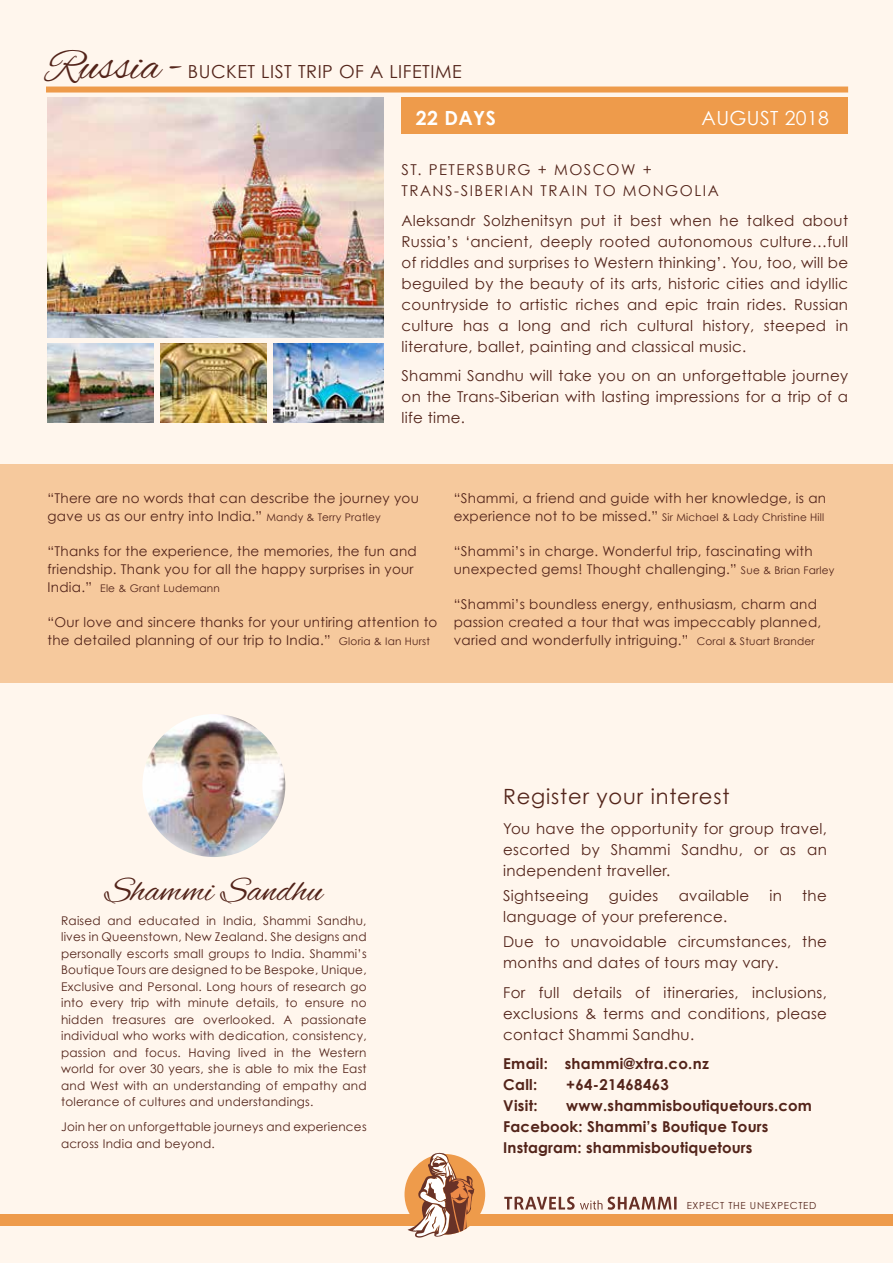
<style>
.page{position:relative;width:893px;height:1263px;background:#fff6ed}
.page>*{position:absolute;margin:0;border:0;box-sizing:border-box;transform-origin:0 0}
.t1{font:45px "Alex Brush";color:#53241a}
.t2{font:36px "Alex Brush";color:#53241a}
.t3{font:21px "Century Gothic";letter-spacing:.04em;color:#53241a}
.t4{font:19.5px "Century Gothic";letter-spacing:.02em;color:#fff}
.t5{font:700 19.5px "Century Gothic";letter-spacing:.02em;color:#fff}
.t6{font:18px "Century Gothic";letter-spacing:.03em;color:#53241a}
.t7{font:15px/21px "Century Gothic";letter-spacing:.02em;color:#53241a;text-align:justify}
.t8{font:700 15px/21px "Century Gothic";letter-spacing:.01em;color:#53241a}
.t9{font:15px/21px "Century Gothic";letter-spacing:.1em;color:#53241a}
.t10{font:13.5px/18px "Century Gothic";letter-spacing:.02em;color:#53241a}
.t11{font:12px/16.5px "Century Gothic";letter-spacing:.02em;color:#53241a;text-align:justify}
.t12{font:10.5px "Century Gothic";letter-spacing:.02em;color:#53241a}
.t13{font:9.75px "Century Gothic";letter-spacing:.07em;color:#53241a}
.s1{font-size:10.5px}
.s2{font-size:13.5px}
</style>
<div class="page">
<img style="left:161px;top:343px;width:106px;height:80px">
<div style="left:0;top:1214px;width:893px;height:11px;background:#ee9b4b"></div>
<div style="left:0;top:464px;width:893px;height:218px;background:#f6c99d"></div>
<div style="left:401px;top:98px;width:446px;height:36px;background:#ee9b4b"></div>
<div style="left:46px;top:87px;width:802px;height:6px;background:#ee9b4b"></div>
<img style="left:48px;top:98px;width:336px;height:239px">
<img style="left:274px;top:343px;width:110px;height:80px">
<img style="left:48px;top:343px;width:106px;height:80px">
<svg style="left:504px;top:1196px;width:173px;height:14px"></svg>
<img style="left:142px;top:714px;width:143px;height:143px;border-radius:71px">
<div style="left:404px;top:1154px;width:81px;height:81px;background:#ee9b4b;border-radius:50%"></div>
<svg style="left:408px;top:1152px;width:66px;height:86px"></svg>
<h1 class="t1" style="left:46px;top:41px;width:138px">Russia -</h1>
<p class="t6" style="left:188px;top:61px;width:276px">BUCKET LIST TRIP OF A LIFETIME</p>
<h3 class="t5" style="left:416px;top:105px;width:81px">22 DAYS</h3>
<h3 class="t4" style="left:702px;top:106px;width:129px">AUGUST 2018</h3>
<p class="t9" style="left:402px;top:159px;width:319px">ST. PETERSBURG + MOSCOW +<br>TRANS-SIBERIAN TRAIN TO MONGOLIA</p>
<p class="t7" style="left:402px;top:209px;width:448px">Aleksandr Solzhenitsyn put it best when he talked about Russia’s ‘ancient, deeply rooted autonomous culture…full of riddles and surprises to Western thinking’. You, too, will be beguiled by the beauty of its arts, historic cities and idyllic countryside to artistic riches and epic train rides. Russian culture has a long and rich cultural history, steeped in literature, ballet, painting and classical music.</p>
<p class="t7" style="left:402px;top:365px;width:448px">Shammi Sandhu will take you on an unforgettable journey on the Trans-Siberian with lasting impressions for a trip of a life time.</p>
<p class="t10" style="left:48px;top:489px;width:373px">“There are no words that can describe the journey you gave us as our entry into India.” <span class="s1">Mandy &amp; Terry Pratley</span></p>
<p class="t10" style="left:48px;top:542px;width:371px">“Thanks for the experience, the memories, the fun and friendship. Thank you for all the happy surprises in your</p>
<p class="t12" style="left:48px;top:582px;width:174px"><span class="s2">India.”</span> Ele &amp; Grant Ludemann</p>
<p class="t10" style="left:48px;top:613px;width:391px">“Our love and sincere thanks for your untiring attention to the detailed planning of our trip to India.” <span class="s1">Gloria &amp; Ian Hurst</span></p>
<p class="t10" style="left:454px;top:489px;width:374px">“Shammi, a friend and guide with her knowledge, is an</p>
<p class="t12" style="left:454px;top:511px;width:372px"><span class="s2">experience not to be missed.”</span> Sir Michael &amp; Lady Christine Hill</p>
<p class="t10" style="left:454px;top:542px;width:382px">“Shammi’s in charge. Wonderful trip, fascinating with unexpected gems! Thought challenging.” <span class="s1">Sue &amp; Brian Farley</span></p>
<p class="t10" style="left:454px;top:595px;width:369px">“Shammi’s boundless energy, enthusiasm, charm and passion created a tour that was impeccably planned, varied and wonderfully intriguing.” <span class="s1">Coral &amp; Stuart Brander</span></p>
<h2 class="t2" style="left:105px;top:870px;width:219px">Shammi Sandhu</h2>
<p class="t11" style="left:61px;top:912px;width:307px">Raised and educated in India, Shammi Sandhu, lives in Queenstown, New Zealand. She designs and personally escorts small groups to India. Shammi’s Boutique Tours are designed to be Bespoke, Unique, Exclusive and Personal. Long hours of research go into every trip with minute details, to ensure no hidden treasures are overlooked. A passionate individual who works with dedication, consistency, passion and focus. Having lived in the Western world for over 30 years, she is able to mix the East and West with an understanding of empathy and tolerance of cultures and understandings.</p>
<p class="t11" style="left:61px;top:1118px;width:307px">Join her on unforgettable journeys and experiences across India and beyond.</p>
<h3 class="t3" style="left:503px;top:784px;width:228px">Register your interest</h3>
<p class="t7" style="left:503px;top:818px;width:325px">You have the opportunity for group travel, escorted by Shammi Sandhu, or as an independent traveller.</p>
<p class="t7" style="left:503px;top:885px;width:87px">Sightseeing</p>
<p class="t7" style="left:609px;top:885px;width:51px">guides</p>
<p class="t7" style="left:679px;top:885px;width:72px">available</p>
<p class="t7" style="left:769px;top:885px;width:14px">in</p>
<p class="t7" style="left:802px;top:885px;width:26px">the</p>
<p class="t7" style="left:503px;top:904px;width:325px;line-height:25.2px">language of your preference.<br>Due to unavoidable circumstances, the</p>
<p class="t7" style="left:503px;top:948px;width:325px;line-height:29.5px">months and dates of tours may vary.<br>For full details of itineraries, inclusions,</p>
<p class="t7" style="left:503px;top:1003px;width:325px">exclusions &amp; terms and conditions, please contact Shammi Sandhu.</p>
<p class="t8" style="left:503px;top:1053px;width:207px">Email: shammi@xtra.co.nz<br>Call:</p>
<p class="t8" style="left:566px;top:1074px;width:104px">+64-21468463</p>
<p class="t8" style="left:503px;top:1095px;width:36px">Visit:</p>
<p class="t8" style="left:503px;top:1095px;width:310px;text-indent:63px">www.shammisboutiquetours.com<br>Facebook: Shammi’s Boutique Tours<br>Instagram: shammisboutiquetours</p>
<p class="t13" style="left:687px;top:1200px;width:131px">EXPECT THE UNEXPECTED</p>
</div>
